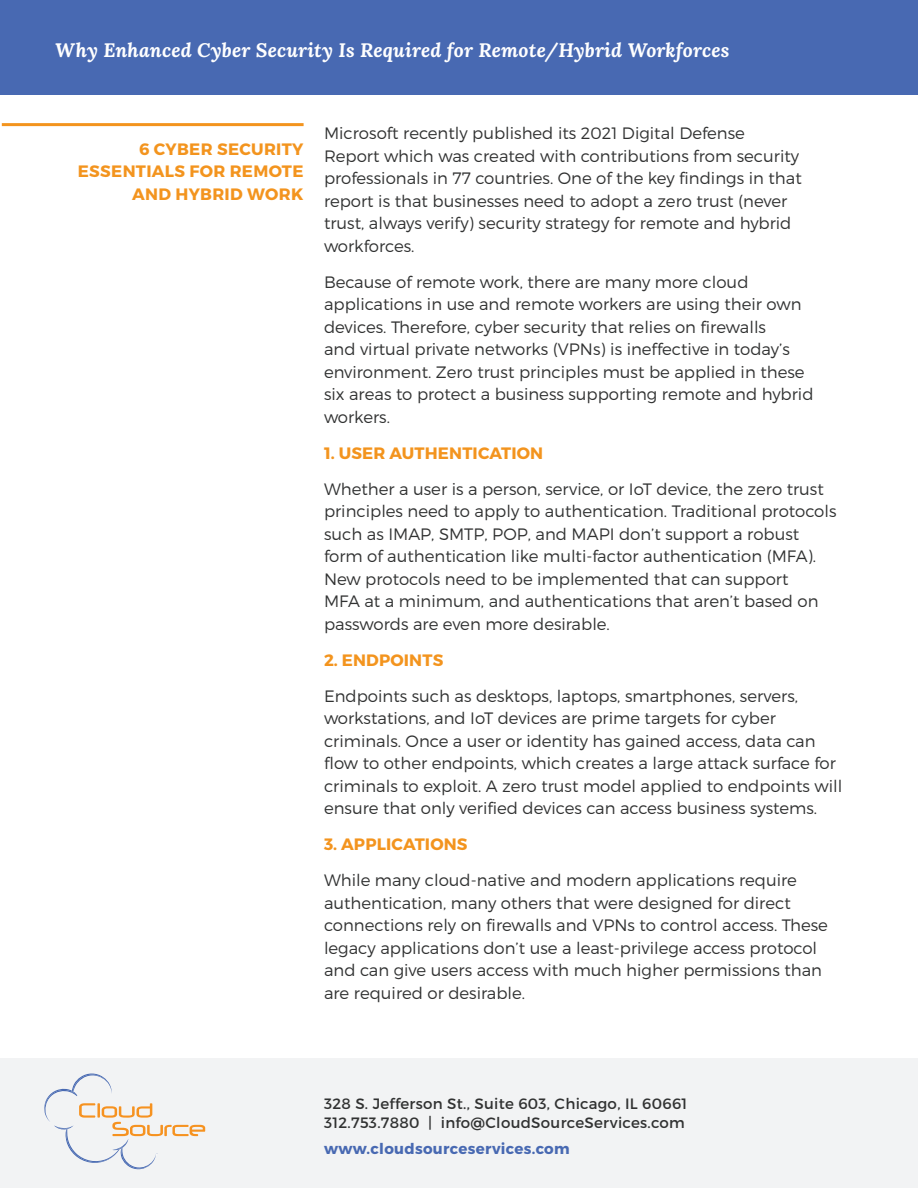
<style>
.page{position:relative;width:918px;height:1188px;background:#fff}
.page>*{position:absolute;margin:0;border:0;box-sizing:border-box;transform-origin:0 0}
.t1{font:italic 700 19.5px "Lora";letter-spacing:.01em;color:#fff}
.t2{font:300 16.5px/22.5px "Montserrat";color:#313232}
.t3{font:700 16.5px/22.5px "Montserrat";letter-spacing:.015em;color:#f3941e;text-align:right}
.t4{font:15px/19.5px "Montserrat";letter-spacing:.02em;color:#313232}
.t5{font:700 15px "Montserrat";letter-spacing:.02em;color:#4869b2}
</style>
<div class="page">
<div style="left:0;top:0;width:918px;height:94px;background:#4869b2"></div>
<div style="left:0;top:1058px;width:918px;height:130px;background:#f2f3f4"></div>
<svg style="left:44px;top:1074px;width:161px;height:95px"></svg>
<hr style="left:2px;top:123px;width:302px;height:3px;background:#f3941e">
<p class="t1" style="left:55px;top:37px;width:676px">Why Enhanced Cyber Security Is Required for Remote/Hybrid Workforces</p>
<p class="t3" style="left:78px;top:138px;width:227px">6 CYBER SECURITY<br>ESSENTIALS FOR REMOTE<br>AND HYBRID WORK</p>
<p class="t2" style="left:324px;top:122px;width:479px">Microsoft recently published its 2021 Digital Defense Report which was created with contributions from security professionals in 77 countries. One of the key findings in that report is that businesses need to adopt a zero trust (never trust, always verify) security strategy for remote and hybrid workforces.</p>
<p class="t2" style="left:324px;top:270px;width:491px">Because of remote work, there are many more cloud applications in use and remote workers are using their own devices. Therefore, cyber security that relies on firewalls<br>and virtual private networks (VPNs) is ineffective in today’s environment. Zero trust principles must be applied in these six areas to protect a business supporting remote and hybrid workers.</p>
<p class="t3" style="left:324px;top:442px;width:221px">1. USER AUTHENTICATION</p>
<p class="t2" style="left:324px;top:477px;width:514px">Whether a user is a person, service, or IoT device, the zero trust principles need to apply to authentication. Traditional protocols such as IMAP, SMTP, POP, and MAPI don’t support a robust form of authentication like multi-factor authentication (MFA).<br>New protocols need to be implemented that can support<br>MFA at a minimum, and authentications that aren’t based on passwords are even more desirable.</p>
<p class="t3" style="left:324px;top:649px;width:121px">2. ENDPOINTS</p>
<p class="t2" style="left:324px;top:684px;width:520px">Endpoints such as desktops, laptops, smartphones, servers, workstations, and IoT devices are prime targets for cyber criminals. Once a user or identity has gained access, data can flow to other endpoints, which creates a large attack surface for criminals to exploit. A zero trust model applied to endpoints will ensure that only verified devices can access business systems.</p>
<p class="t3" style="left:324px;top:834px;width:145px">3. APPLICATIONS</p>
<p class="t2" style="left:324px;top:869px;width:505px">While many cloud-native and modern applications require authentication, many others that were designed for direct connections rely on firewalls and VPNs to control access. These legacy applications don’t use a least-privilege access protocol and can give users access with much higher permissions than are required or desirable.</p>
<p class="t4" style="left:324px;top:1094px;width:365px">328 S. Jefferson St., Suite 603, Chicago, IL 60661<br>312.753.7880 | info@CloudSourceServices.com</p>
<p class="t5" style="left:324px;top:1140px;width:247px">www.cloudsourceservices.com</p>
</div>
